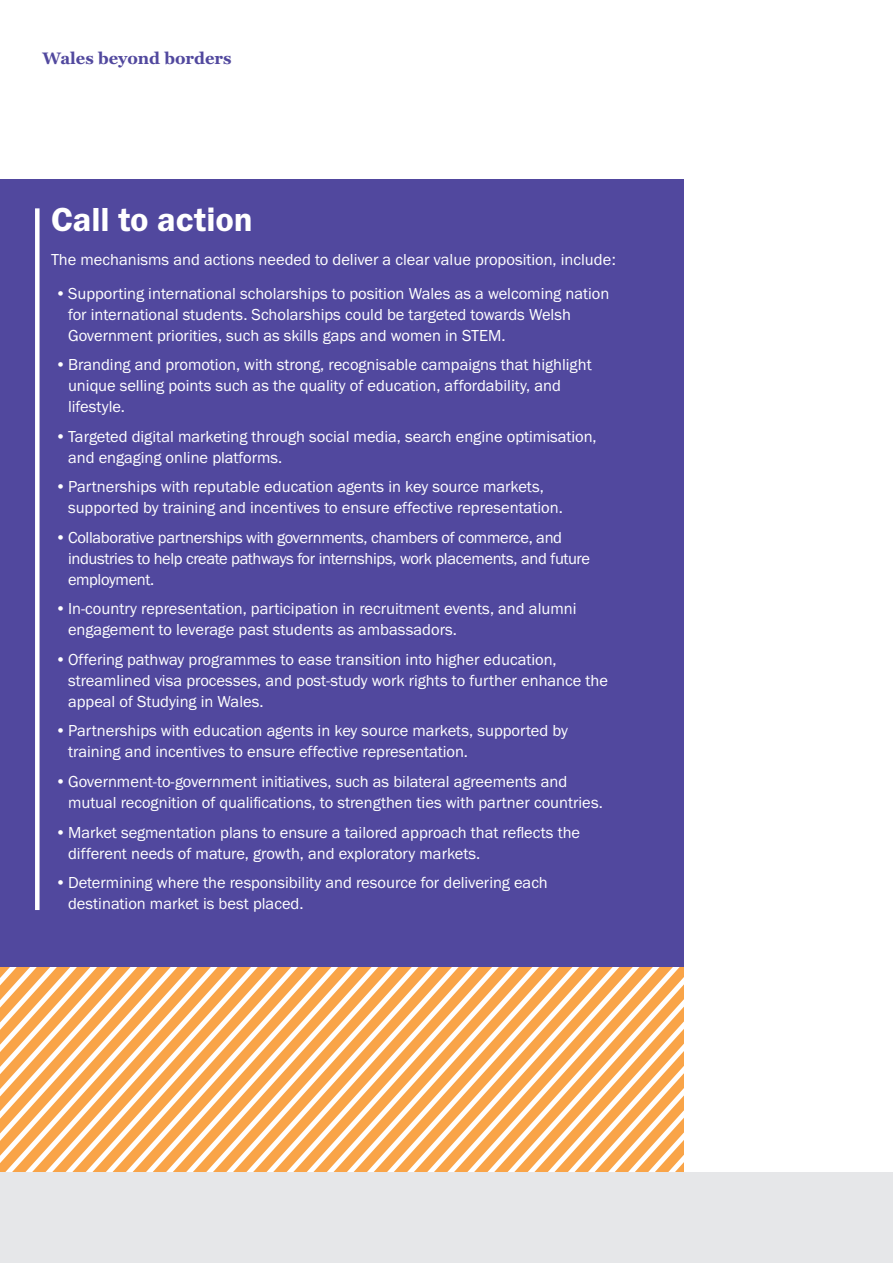
<style>
.page{position:relative;width:893px;height:1263px;background:#e6e7e9}
.page>*{position:absolute;margin:0;border:0;box-sizing:border-box;transform-origin:0 0}
.Recommendation_Text___Purple_copy_2{font:34.5px "Franklin Gothic URW Dem";color:#fff}
.Recommendation_Text___Purple_copy{font:16.5px/21px "Franklin Gothic URW Boo";color:#fff}
.Recommendation_Text___Purple_copy-2{font:16.5px/21px "Franklin Gothic URW Boo";letter-spacing:-.02em;color:#fff}
.t1{font:700 16.5px "Georgia Pro";color:#51489e}
</style>
<div class="page">
<div style="left:0;top:0;width:893px;height:1171px;background:#fff"></div>
<div style="left:0;top:179px;width:684px;height:788px;background:#51489e"></div>
<div style="left:35px;top:208px;width:5px;height:702px;background:#fff"></div>
<svg style="left:0;top:967px;width:684px;height:204px"></svg>
<p class="t1" style="left:43px;top:48px;width:191px">Wales beyond borders</p>
<p class="Recommendation_Text___Purple_copy_2" style="left:51px;top:199px;width:203px">Call to action</p>
<p class="Recommendation_Text___Purple_copy" style="left:51px;top:249px;width:566px">The mechanisms and actions needed to deliver a clear value proposition, include:</p>
<p class="Recommendation_Text___Purple_copy" style="left:68px;top:283px;width:543px;text-indent:-13px">•Supporting international scholarships to position Wales as a welcoming nation for international students. Scholarships could be targeted towards Welsh<br>Government priorities, such as skills gaps and women in STEM.</p>
<p class="Recommendation_Text___Purple_copy" style="left:68px;top:354px;width:525px;text-indent:-13px">•Branding and promotion, with strong, recognisable campaigns that highlight unique selling points such as the quality of education, affordability, and lifestyle.</p>
<p class="Recommendation_Text___Purple_copy" style="left:68px;top:426px;width:530px;text-indent:-13px">•Targeted digital marketing through social media, search engine optimisation, and engaging online platforms.</p>
<p class="Recommendation_Text___Purple_copy" style="left:68px;top:476px;width:496px;text-indent:-13px">•Partnerships with reputable education agents in key source markets, supported by training and incentives to ensure effective representation.</p>
<p class="Recommendation_Text___Purple_copy-2" style="left:68px;top:527px;width:523px;text-indent:-13px">•Collaborative partnerships with governments, chambers of commerce, and industries to help create pathways for internships, work placements, and future employment.</p>
<p class="Recommendation_Text___Purple_copy" style="left:68px;top:598px;width:510px;text-indent:-13px">•In-country representation, participation in recruitment events, and alumni engagement to leverage past students as ambassadors.</p>
<p class="Recommendation_Text___Purple_copy" style="left:68px;top:649px;width:542px;text-indent:-13px">•Offering pathway programmes to ease transition into higher education, streamlined visa processes, and post-study work rights to further enhance the appeal of Studying in Wales.</p>
<p class="Recommendation_Text___Purple_copy" style="left:68px;top:720px;width:501px;text-indent:-13px">•Partnerships with education agents in key source markets, supported by training and incentives to ensure effective representation.</p>
<p class="Recommendation_Text___Purple_copy" style="left:68px;top:771px;width:536px;text-indent:-13px">•Government-to-government initiatives, such as bilateral agreements and mutual recognition of qualifications, to strengthen ties with partner countries.</p>
<p class="Recommendation_Text___Purple_copy" style="left:68px;top:821px;width:514px;text-indent:-13px">•Market segmentation plans to ensure a tailored approach that reflects the different needs of mature, growth, and exploratory markets.</p>
<p class="Recommendation_Text___Purple_copy" style="left:68px;top:872px;width:481px;text-indent:-13px">•Determining where the responsibility and resource for delivering each destination market is best placed.</p>
</div>
